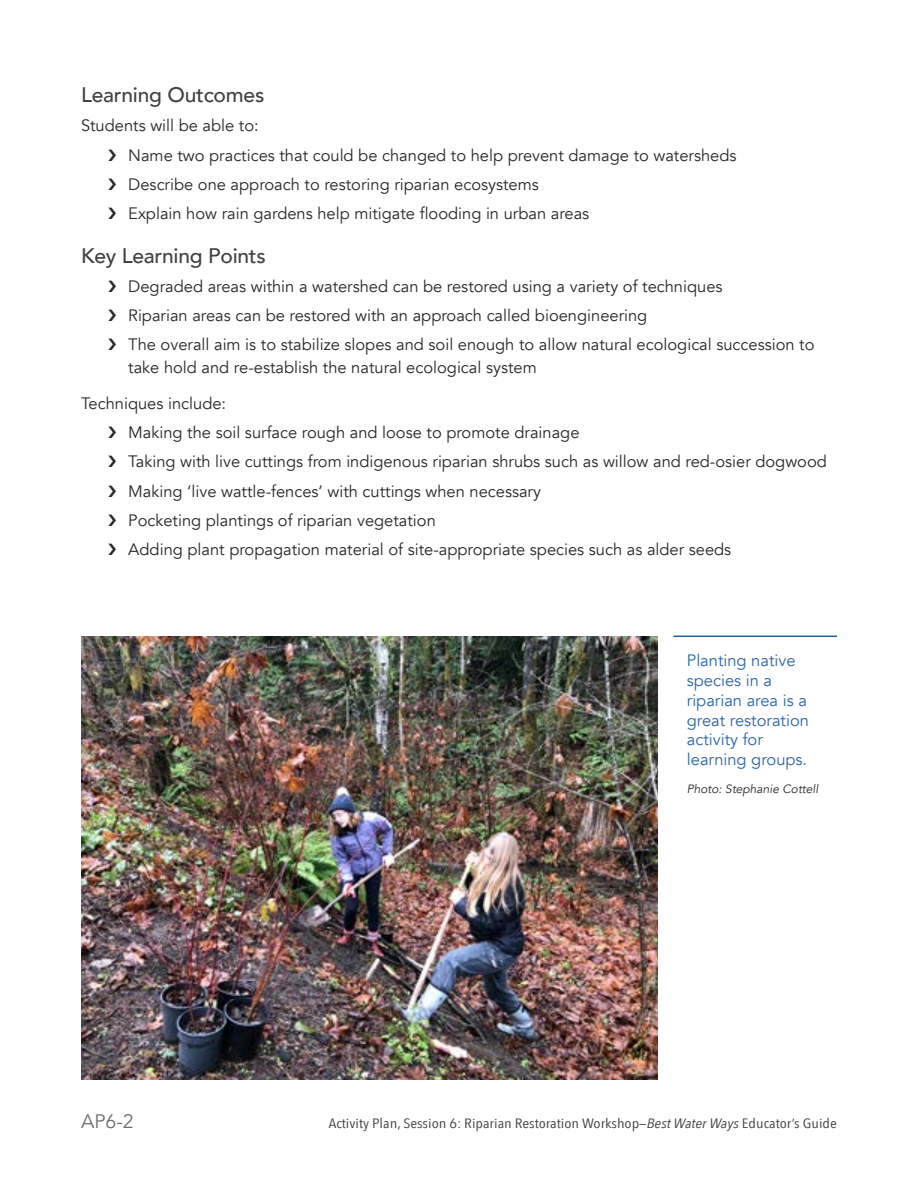
<style>
.page{position:relative;width:918px;height:1188px;background:#fff}
.page>*{position:absolute;margin:0;border:0;box-sizing:border-box;transform-origin:0 0}
.t1{font:500 21px "Avenir";letter-spacing:-.01em;color:#414042}
.t2{font:19.5px "Avenir";color:#6d6e71}
.stem{font:16.5px/22.5px "Avenir";color:#292829}
.Photo_caption{font:16.5px/19.8px "Avenir";color:#2c66a3}
.t3{font:13.5px "Avenir Next Condensed";color:#414042;scale:1.2 1}
.Photo_credit{font:italic 12px "Avenir";color:#292829}
.s1{font-style:italic}
</style>
<div class="page">
<img style="left:81px;top:636px;width:577px;height:444px">
<hr style="left:673px;top:636px;width:164px;height:1px;background:#215e9e">
<p class="t1" style="left:81px;top:77px;width:185px">Learning Outcomes</p>
<p class="stem" style="left:81px;top:115px;width:179px">Students will be able to:</p>
<p class="stem" style="left:128px;top:144px;width:610px">Name two practices that could be changed to help prevent damage to watersheds</p>
<p class="stem" style="left:128px;top:173px;width:412px">Describe one approach to restoring riparian ecosystems</p>
<p class="stem" style="left:128px;top:202px;width:463px">Explain how rain gardens help mitigate flooding in urban areas</p>
<p class="t1" style="left:81px;top:237px;width:186px">Key Learning Points</p>
<p class="stem" style="left:128px;top:275px;width:596px">Degraded areas within a watershed can be restored using a variety of techniques</p>
<p class="stem" style="left:128px;top:304px;width:521px">Riparian areas can be restored with an approach called bioengineering</p>
<p class="stem" style="left:128px;top:334px;width:688px">The overall aim is to stabilize slopes and soil enough to allow natural ecological succession to take hold and re-establish the natural ecological system</p>
<p class="stem" style="left:81px;top:392px;width:147px">Techniques include:</p>
<p class="stem" style="left:128px;top:421px;width:453px">Making the soil surface rough and loose to promote drainage</p>
<p class="stem" style="left:128px;top:451px;width:700px">Taking with live cuttings from indigenous riparian shrubs such as willow and red-osier dogwood</p>
<p class="stem" style="left:128px;top:480px;width:414px">Making ‘live wattle-fences’ with cuttings when necessary</p>
<p class="stem" style="left:128px;top:509px;width:309px">Pocketing plantings of riparian vegetation</p>
<p class="stem" style="left:128px;top:538px;width:605px">Adding plant propagation material of site-appropriate species such as alder seeds</p>
<p class="Photo_caption" style="left:687px;top:651px;width:124px">Planting native species in a riparian area is a great restoration activity for learning groups.</p>
<p class="Photo_credit" style="left:687px;top:782px;width:133px">Photo: Stephanie Cottell</p>
<p class="t2" style="left:81px;top:1109px;width:54px">AP6-2</p>
<p class="t3" style="left:329px;top:1111px;width:425px">Activity Plan, Session 6: Riparian Restoration Workshop—<span class="s1">Best Water Ways</span> Educator’s Guide</p>
</div>
